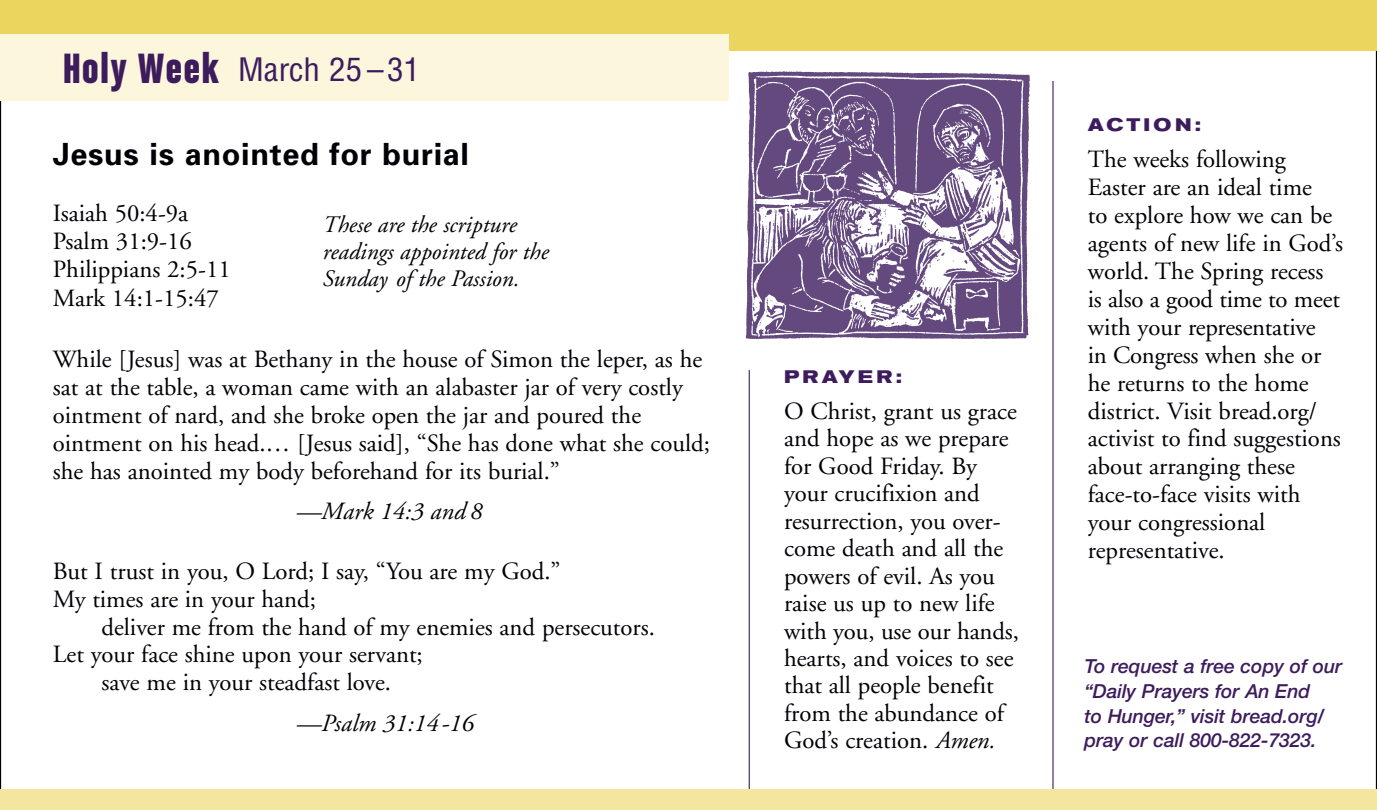
<style>
.page{position:relative;width:1377px;height:810px;background:#fff}
.page>*{position:absolute;margin:0;border:0;box-sizing:border-box;transform-origin:0 0}
.t1{font:condensed 31.5px "Helvetica";color:#3d1c5d;scale:1.05 1}
.t2{font:700 30.6px "Univers";letter-spacing:.02em;color:#000006}
.t3{font:24.75px/27.9px "Adobe Garamond";color:#000006}
.t4{font:italic 24.75px "Adobe Garamond";color:#000006}
.t5{font:italic 23.62px/27px "Adobe Garamond";color:#000006}
.t6{font:italic 500 19.35px/24.8px "Helvetica Neue";letter-spacing:-.005em;color:#3d1c5d}
.t7{font:700 expanded 18px "Akzidenz Grotesk BE";letter-spacing:.175em;color:#3d1c5d}
.s1{font-family:"Chalet Comprime Hong Kong Sixty";font-stretch:normal;font-size:45px}
.s2{font-style:italic}
</style>
<div class="page">
<hr style="left:749px;top:370px;width:1px;height:420px;background:#3d1c5d">
<hr style="left:1052px;top:81px;width:2px;height:714px;background:#3d1c5d">
<div style="left:0;top:790px;width:1377px;height:20px;background:#f4e69f"></div>
<div style="left:0;top:0;width:1377px;height:51px;background:#ecd55f"></div>
<div style="left:0;top:34px;width:729px;height:67px;background:#fbf6dc"></div>
<img style="left:745px;top:71px;width:285px;height:269px">
<p class="t1" style="left:63px;top:52px;width:342px"><span class="s1">Holy Week</span> March 25–31</p>
<p class="t2" style="left:53px;top:143px;width:418px">Jesus is anointed for burial</p>
<p class="t3" style="left:53px;top:201px;width:179px">Isaiah 50:4-9a<br>Psalm 31:9-16<br>Philippians 2:5-11<br>Mark 14:1-15:47</p>
<p class="t5" style="left:322px;top:213px;width:228px">These are the scripture readings appointed for the<br>Sunday of the Passion.</p>
<p class="t3" style="left:53px;top:348px;width:659px">While [Jesus] was at Bethany in the house of Simon the leper, as he sat at the table, a woman came with an alabaster jar of very costly ointment of nard, and she broke open the jar and poured the ointment on his head.… [Jesus said], “She has done what she could; she has anointed my body beforehand for its burial.”</p>
<p class="t4" style="left:296px;top:502px;width:187px">—Mark 14:3 and 8</p>
<p class="t3" style="left:53px;top:559px;width:509px">But I trust in you, O Lord; I say, “You are my God.”<br>My times are in your hand;</p>
<p class="t3" style="left:101px;top:615px;width:555px">deliver me from the hand of my enemies and persecutors.</p>
<p class="t3" style="left:53px;top:643px;width:371px">Let your face shine upon your servant;</p>
<p class="t3" style="left:101px;top:671px;width:291px">save me in your steadfast love.</p>
<p class="t4" style="left:296px;top:713px;width:179px">—Psalm 31:14-16</p>
<p class="t7" style="left:784px;top:370px;width:119px">PRAYER:</p>
<p class="t3" style="left:784px;top:400px;width:236px">O Christ, grant us grace and hope as we prepare for Good Friday. By your crucifixion and resurrection, you over&shy;come death and all the powers of evil. As you raise us up to new life with you, use our hands, hearts, and voices to see that all people benefit from the abundance of<br>God’s creation. <span class="s2">Amen.</span></p>
<p class="t7" style="left:1088px;top:118px;width:115px">ACTION:</p>
<p class="t3" style="left:1088px;top:148px;width:257px">The weeks following<br>Easter are an ideal time<br>to explore how we can be agents of new life in God’s world. The Spring recess is also a good time to meet with your representative<br>in Congress when she or he returns to the home district. Visit bread.org/ activist to find suggestions about arranging these face-to-face visits with your congressional representative.</p>
<p class="t6" style="left:1084px;top:656px;width:259px">To request a free copy of our “Daily Prayers for An End<br>to Hunger,” visit bread.org/ pray or call 800-822-7323.</p>
</div>
